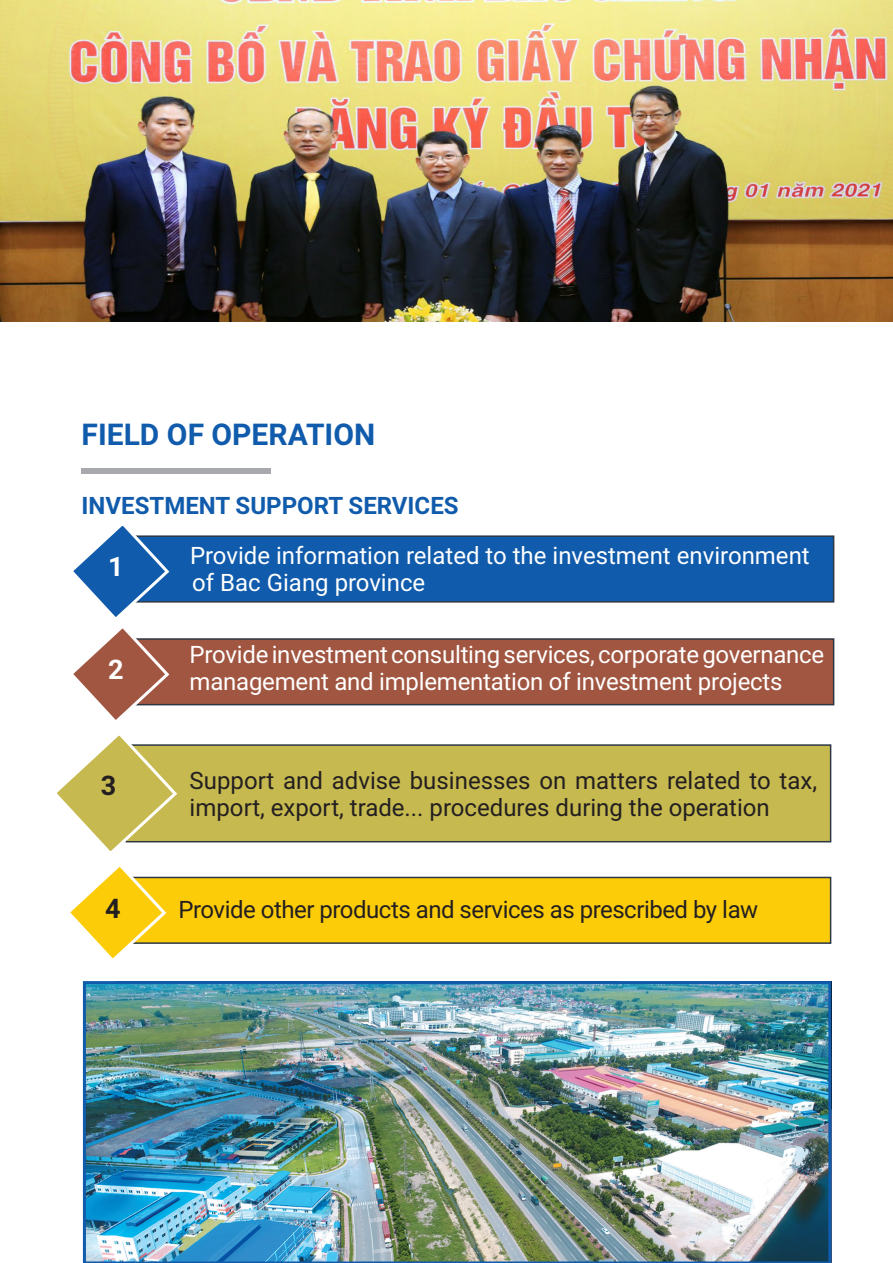
<style>
.page{position:relative;width:893px;height:1263px;background:#fff}
.page>*{position:absolute;margin:0;border:0;box-sizing:border-box;transform-origin:0 0}
.t1{font:700 30px "Roboto";color:#105bab}
.t2{font:700 27px "Roboto";color:#fff}
.t3{font:700 27px "Roboto";color:#231f20}
.t4{font:24px/27px "Roboto";letter-spacing:-.01em;color:#fff}
.t5{font:24px/27px "Roboto";color:#231f20}
.t6{font:24px "Roboto";letter-spacing:-.02em;color:#231f20}
.t7{font:700 24px "Roboto";color:#105bab}
</style>
<div class="page">
<div style="left:128px;top:535px;width:706px;height:68px;background:#105bab;border:2px solid #2b3743"></div>
<div style="left:128px;top:638px;width:706px;height:67px;background:#a15641;border:2px solid #2b3743"></div>
<div style="left:125px;top:877px;width:706px;height:67px;background:#fdcc09;border:2px solid #2b3743"></div>
<div style="left:125px;top:744px;width:706px;height:98px;background:#c6b94f;border:2px solid #2b3743"></div>
<div style="left:82px;top:468px;width:189px;height:6px;background:#a7a9ac"></div>
<img style="left:83px;top:981px;width:748px;height:282px">
<svg style="left:57px;top:526px;width:122px;height:432px"></svg>
<img style="left:0;top:0;width:893px;height:321px">
<p class="t1" style="left:82px;top:413px;width:295px">FIELD OF OPERATION</p>
<p class="t7" style="left:82px;top:489px;width:378px">INVESTMENT SUPPORT SERVICES</p>
<p class="t2" style="left:108px;top:548px;width:17px">1</p>
<p class="t2" style="left:108px;top:650px;width:17px">2</p>
<p class="t3" style="left:101px;top:766px;width:17px">3</p>
<p class="t3" style="left:105px;top:889px;width:17px">4</p>
<p class="t4" style="left:190px;top:541px;width:621px">Provide information related to the investment environment</p>
<p class="t4" style="left:192px;top:568px;width:235px">of Bac Giang province</p>
<p class="t4" style="left:190px;top:640px;width:636px">Provide investment consulting services, corporate governance management and implementation of investment projects</p>
<p class="t5" style="left:190px;top:766px;width:629px">Support and advise businesses on matters related to tax, import, export, trade... procedures during the operation</p>
<p class="t6" style="left:179px;top:892px;width:581px">Provide other products and services as prescribed by law</p>
</div>
